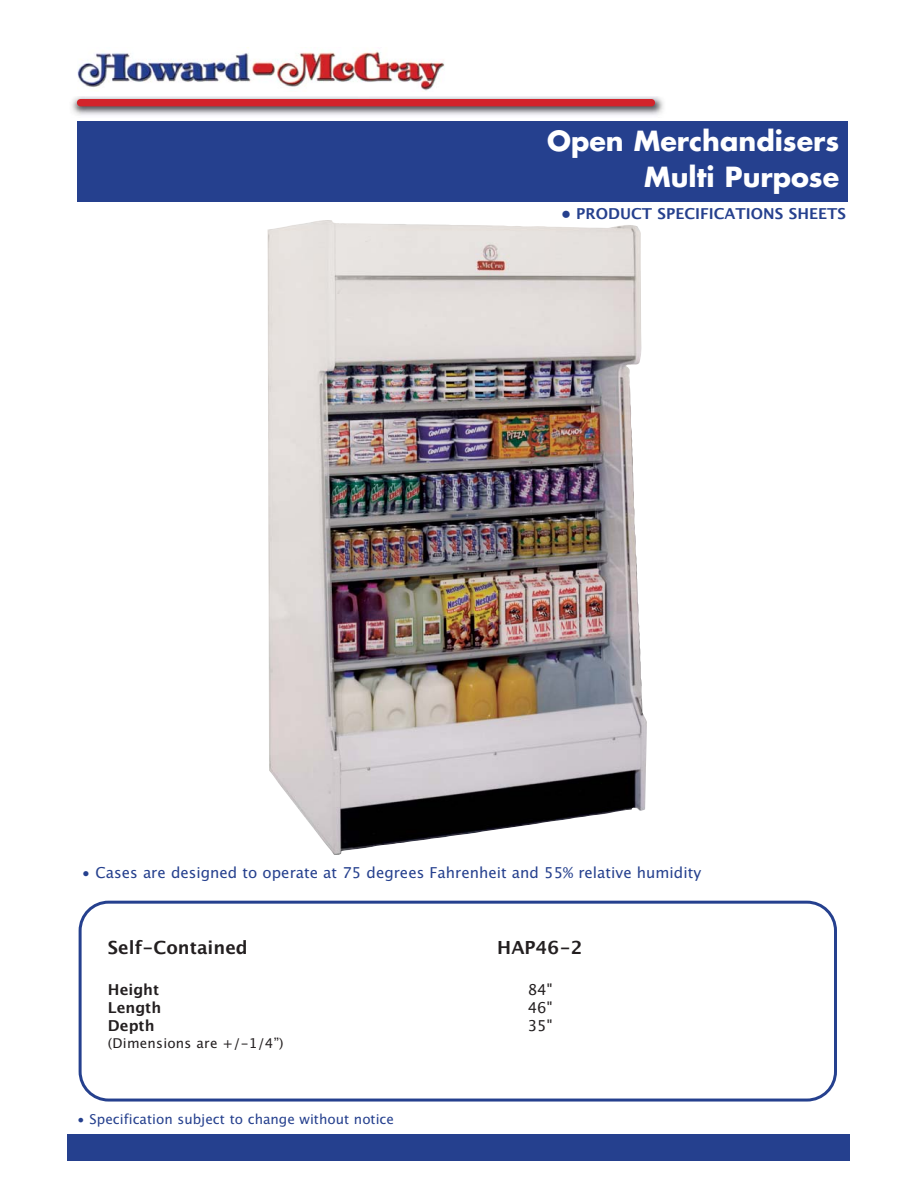
<style>
.page{position:relative;width:918px;height:1188px;background:#fff}
.page>*{position:absolute;margin:0;border:0;box-sizing:border-box;transform-origin:0 0}
.t1{font:700 27px/35.4px "Futura";color:#fff;text-align:right}
.t2{font:700 18px "Lucida Grande";color:#231f20}
.t3{font:15px "Lucida Grande";color:#25408e}
.t4{font:700 15px "Lucida Grande";color:#25408e}
.t5{font:700 15px "Lucida Grande";color:#231f20}
.t6{font:15px "Lucida Grande";color:#231f20}
.t7{font:13.5px "Lucida Grande";color:#25408e}
.t8{font:13.5px "Lucida Grande";letter-spacing:.015em;color:#231f20}
</style>
<div class="page">
<div style="left:77px;top:121px;width:770px;height:81px;background:#25408e"></div>
<img style="left:77px;top:50px;width:368px;height:41px">
<img style="left:71px;top:97px;width:593px;height:18px">
<div style="left:77px;top:99px;width:578px;height:7px;background:#d2232a;border-radius:4px"></div>
<div style="left:68px;top:1134px;width:782px;height:27px;background:#25408e"></div>
<svg style="left:79px;top:901px;width:758px;height:201px"></svg>
<img style="left:267px;top:220px;width:380px;height:635px">
<h1 class="t1" style="left:547px;top:126px;width:294px">Open Merchandisers<br>Multi Purpose</h1>
<p class="t4" style="left:561px;top:207px;width:286px">• PRODUCT SPECIFICATIONS SHEETS</p>
<p class="t3" style="left:82px;top:866px;width:621px">• Cases are designed to operate at 75 degrees Fahrenheit and 55% relative humidity</p>
<p class="t2" style="left:108px;top:941px;width:141px">Self-Contained</p>
<p class="t2" style="left:497px;top:941px;width:87px">HAP46-2</p>
<p class="t5" style="left:108px;top:984px;width:53px">Height</p>
<p class="t6" style="left:528px;top:984px;width:26px">84"</p>
<p class="t5" style="left:108px;top:1002px;width:55px">Length</p>
<p class="t6" style="left:528px;top:1002px;width:26px">46"</p>
<p class="t5" style="left:108px;top:1020px;width:48px">Depth</p>
<p class="t6" style="left:528px;top:1020px;width:26px">35"</p>
<p class="t8" style="left:108px;top:1038px;width:177px">(Dimensions are +/-1/4”)</p>
<p class="t7" style="left:77px;top:1114px;width:318px">• Specification subject to change without notice</p>
</div>
